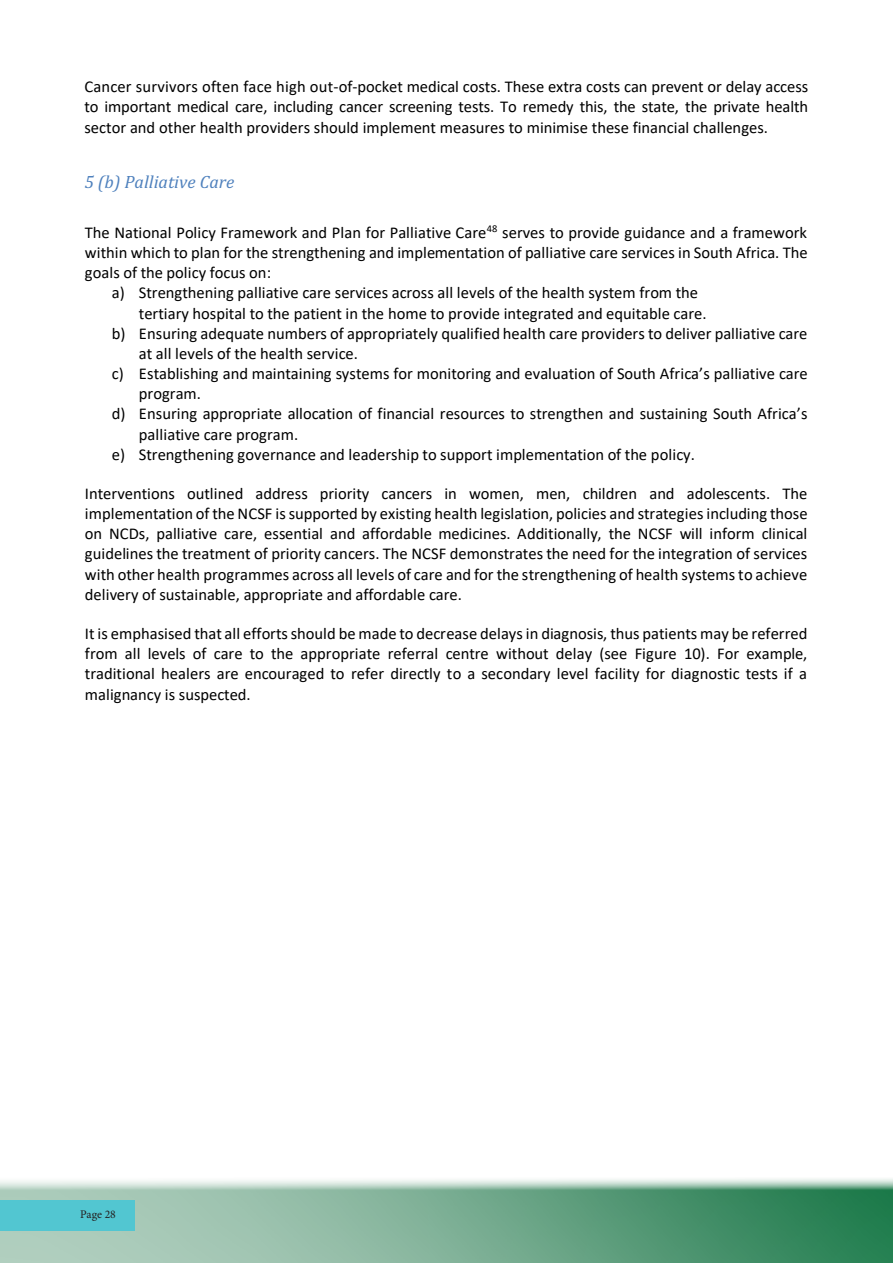
<style>
.page{position:relative;width:893px;height:1263px;background:#fff}
.page>*{position:absolute;margin:0;border:0;box-sizing:border-box;transform-origin:0 0}
.t1{font:italic 18px "Cambria";color:#4f81bd}
.t2{font:16.5px/20.1px "Calibri";color:#000;text-align:justify}
.t3{font:11.7px "Minion Pro";letter-spacing:-.005em;color:#241f1f}
</style>
<div class="page">
<svg style="left:0;top:1179px;width:893px;height:84px;background:#7cb095"></svg>
<div style="left:0;top:1200px;width:135px;height:30px;background:#52c6d1"></div>
<p class="t2" style="left:84px;top:76px;width:725px">Cancer survivors often face high out-of-pocket medical costs. These extra costs can prevent or delay access to important medical care, including cancer screening tests. To remedy this, the state, the private health sector and other health providers should implement measures to minimise these financial challenges.</p>
<p class="t1" style="left:84px;top:170px;width:151px">5 (b) Palliative Care</p>
<p class="t2" style="left:85px;top:222px;width:724px">The National Policy Framework and Plan for Palliative Care<sup>48</sup> serves to provide guidance and a framework</p>
<p class="t2" style="left:85px;top:242px;width:724px">within which to plan for the strengthening and implementation of palliative care services in South Africa. The</p>
<p class="t2" style="left:85px;top:262px;width:188px">goals of the policy focus on:</p>
<p class="t2" style="left:112px;top:282px;width:588px">a) Strengthening palliative care services across all levels of the health system from the</p>
<p class="t2" style="left:139px;top:303px;width:569px">tertiary hospital to the patient in the home to provide integrated and equitable care.</p>
<p class="t2" style="left:112px;top:323px;width:697px">b) Ensuring adequate numbers of appropriately qualified health care providers to deliver palliative care</p>
<p class="t2" style="left:139px;top:343px;width:221px">at all levels of the health service.</p>
<p class="t2" style="left:112px;top:363px;width:697px">c) Establishing and maintaining systems for monitoring and evaluation of South Africa’s palliative care</p>
<p class="t2" style="left:139px;top:383px;width:64px">program.</p>
<p class="t2" style="left:112px;top:403px;width:697px">d) Ensuring appropriate allocation of financial resources to strengthen and sustaining South Africa’s</p>
<p class="t2" style="left:139px;top:424px;width:161px">palliative care program.</p>
<p class="t2" style="left:112px;top:444px;width:584px">e) Strengthening governance and leadership to support implementation of the policy.</p>
<p class="t2" style="left:85px;top:483px;width:724px">Interventions outlined address priority cancers in women, men, children and adolescents. The implementation of the NCSF is supported by existing health legislation, policies and strategies including those on NCDs, palliative care, essential and affordable medicines. Additionally, the NCSF will inform clinical guidelines the treatment of priority cancers. The NCSF demonstrates the need for the integration of services with other health programmes across all levels of care and for the strengthening of health systems to achieve delivery of sustainable, appropriate and affordable care.</p>
<p class="t2" style="left:85px;top:623px;width:724px">It is emphasised that all efforts should be made to decrease delays in diagnosis, thus patients may be referred from all levels of care to the appropriate referral centre without delay (see Figure 10). For example, traditional healers are encouraged to refer directly to a secondary level facility for diagnostic tests if a malignancy is suspected.</p>
<p class="t3" style="left:80px;top:1206px;width:37px">Page 28</p>
</div>
